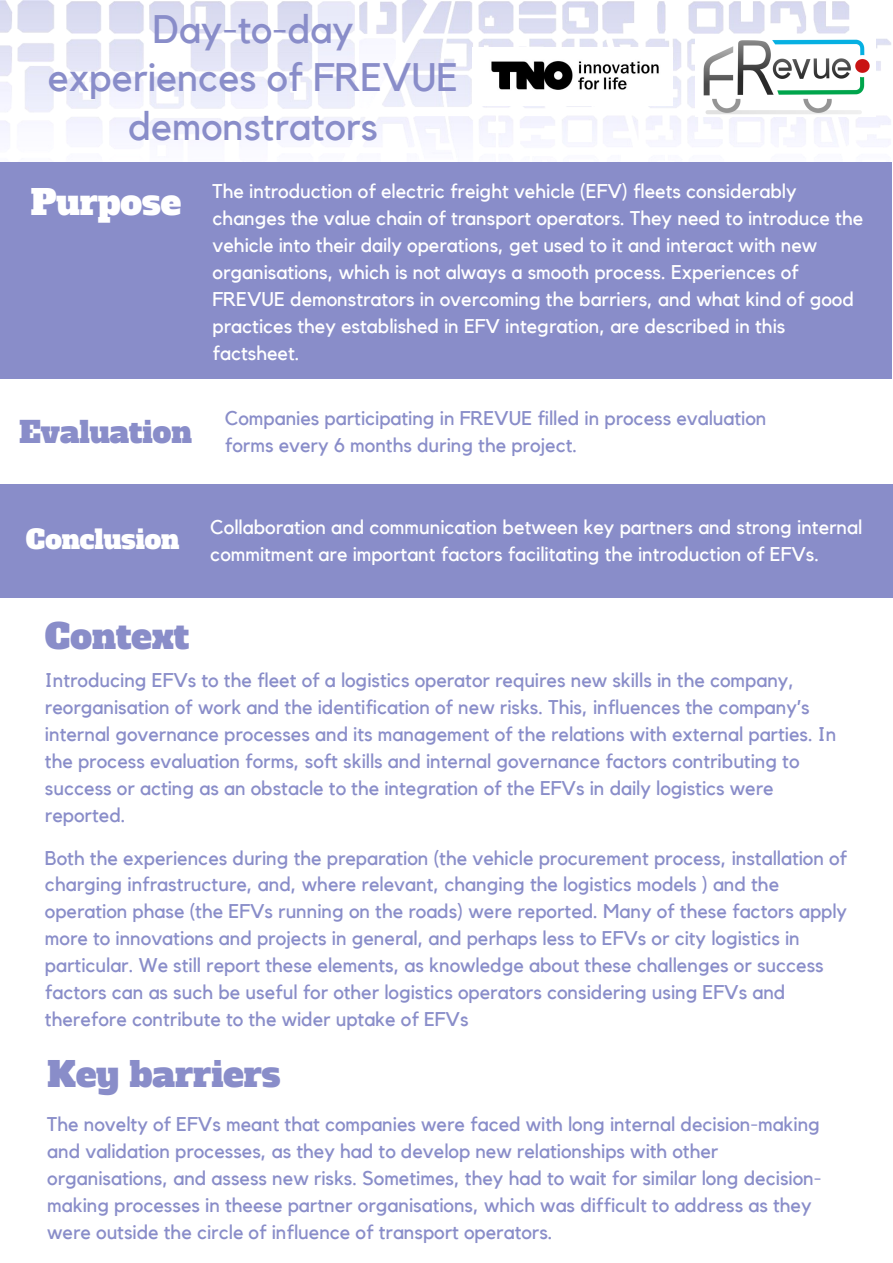
<style>
.page{position:relative;width:893px;height:1263px;background:#fff}
.page>*{position:absolute;margin:0;border:0;box-sizing:border-box;transform-origin:0 0}
.t1{font:39.6px/48.3px "Kollektif";color:#898dc9;text-align:center}
.t2{font:34.65px "Alfa Slab One";color:#898dc9}
.t3{font:34.65px "Alfa Slab One";color:#fff}
.t4{font:29.7px "Alfa Slab One";color:#898dc9}
.t5{font:26.4px "Alfa Slab One";color:#fff}
.t6{font:19.8px/27px "Kollektif";color:#898dc9}
.t7{font:19.8px/27px "Kollektif";color:#fff}
</style>
<div class="page">
<img style="left:0;top:0;width:892px;height:251px">
<div style="left:0;top:162px;width:891px;height:217px;background:#898dc9"></div>
<div style="left:0;top:484px;width:892px;height:114px;background:#898dc9"></div>
<img style="left:472px;top:47px;width:200px;height:59px">
<img style="left:695px;top:37px;width:180px;height:80px">
<h1 class="t1" style="left:48px;top:7px;width:412px">Day-to-day experiences of FREVUE demonstrators</h1>
<h2 class="t3" style="left:30px;top:179px;width:152px">Purpose</h2>
<p class="t7" style="left:212px;top:178px;width:652px">The introduction of electric freight vehicle (EFV) fleets considerably changes the value chain of transport operators. They need to introduce the vehicle into their daily operations, get used to it and interact with new organisations, which is not always a smooth process. Experiences of FREVUE demonstrators in overcoming the barriers, and what kind of good practices they established in EFV integration, are described in this factsheet.</p>
<h3 class="t4" style="left:19px;top:412px;width:174px">Evaluation</h3>
<p class="t6" style="left:225px;top:405px;width:543px">Companies participating in FREVUE filled in process evaluation forms every 6 months during the project.</p>
<h3 class="t5" style="left:26px;top:521px;width:155px">Conclusion</h3>
<p class="t7" style="left:210px;top:514px;width:653px">Collaboration and communication between key partners and strong internal commitment are important factors facilitating the introduction of EFVs.</p>
<h2 class="t2" style="left:45px;top:613px;width:146px">Context</h2>
<p class="t6" style="left:45px;top:667px;width:792px">Introducing EFVs to the fleet of a logistics operator requires new skills in the company, reorganisation of work and the identification of new risks. This, influences the company’s internal governance processes and its management of the relations with external parties. In the process evaluation forms, soft skills and internal governance factors contributing to success or acting as an obstacle to the integration of the EFVs in daily logistics were reported.</p>
<p class="t6" style="left:45px;top:845px;width:803px">Both the experiences during the preparation (the vehicle procurement process, installation of charging infrastructure, and, where relevant, changing the logistics models ) and the operation phase (the EFVs running on the roads) were reported. Many of these factors apply more to innovations and projects in general, and perhaps less to EFVs or city logistics in particular. We still report these elements, as knowledge about these challenges or success factors can as such be useful for other logistics operators considering using EFVs and therefore contribute to the wider uptake of EFVs</p>
<h2 class="t2" style="left:47px;top:1051px;width:235px">Key barriers</h2>
<p class="t6" style="left:47px;top:1111px;width:775px">The novelty of EFVs meant that companies were faced with long internal decision-making and validation processes, as they had to develop new relationships with other organisations, and assess new risks. Sometimes, they had to wait for similar long decision&shy;making processes in theese partner organisations, which was difficult to address as they were outside the circle of influence of transport operators.</p>
</div>
